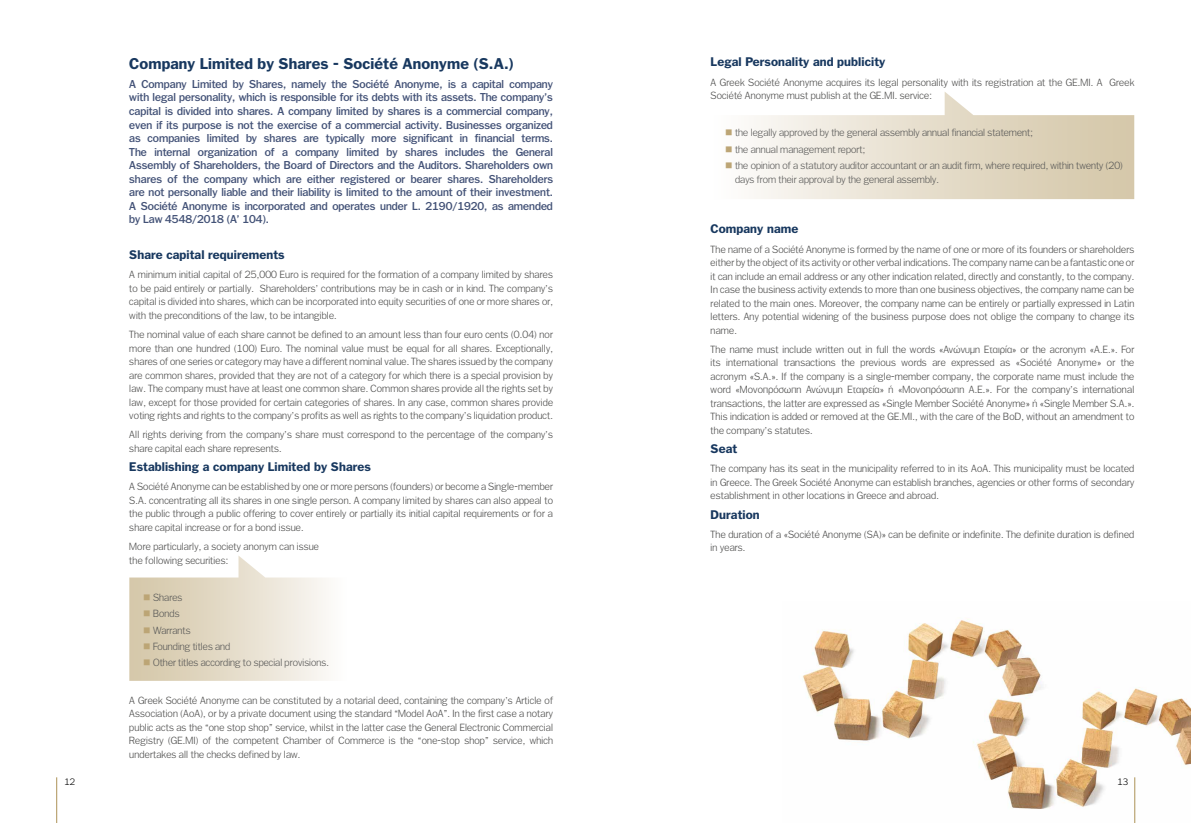
<style>
.page{position:relative;width:1191px;height:823px;background:#fff}
.page>*{position:absolute;margin:0;border:0;box-sizing:border-box;transform-origin:0 0}
.t1{font:700 15px "PF Franklin Gothic";letter-spacing:.01em;color:#18385f}
.t2{font:700 12px "PF Franklin Gothic";letter-spacing:.01em;color:#18385f}
.t3{font:11px/13.5px "PF Franklin Gothic Med";color:#435277;text-align:justify}
.t4{font:300 10px/13.5px "PF Franklin Gothic";letter-spacing:.02em;color:#4a4a49;text-align:justify}
.t5{font:300 10px/13.5px "PF Franklin Gothic";letter-spacing:.01em;color:#575756}
.t6{font:300 9px "PF Franklin Gothic";color:#000}
.s1{color:#bca575}
</style>
<div class="page">
<img style="left:802px;top:619px;width:389px;height:203px">
<hr style="left:56px;top:776px;width:1px;height:46px;background:#ac9256">
<hr style="left:1134px;top:776px;width:1px;height:46px;background:#ac9256">
<svg style="left:129px;top:556px;width:198px;height:124px"></svg>
<svg style="left:753px;top:92px;width:381px;height:107px"></svg>
<h1 class="t1" style="left:129px;top:54px;width:386px">Company Limited by Shares - Société Anonyme (S.A.)</h1>
<p class="t3" style="left:129px;top:77px;width:425px">A Company Limited by Shares, namely the Société Anonyme, is a capital company with legal personality, which is responsible for its debts with its assets. The company’s capital is divided into shares. A company limited by shares is a commercial company, even if its purpose is not the exercise of a commercial activity. Businesses organized as companies limited by shares are typically more significant in financial terms.<br>The internal organization of a company limited by shares includes the General Assembly of Shareholders, the Board of Directors and the Auditors. Shareholders own shares of the company which are either registered or bearer shares. Shareholders are not personally liable and their liability is limited to the amount of their investment.<br>A Société Anonyme is incorporated and operates under L. 2190/1920, as amended by Law 4548/2018 (A’ 104).</p>
<p class="t2" style="left:129px;top:247px;width:157px">Share capital requirements</p>
<p class="t4" style="left:129px;top:268px;width:425px">A minimum initial capital of 25,000 Euro is required for the formation of a company limited by shares to be paid entirely or partially. Shareholders’ contributions may be in cash or in kind. The company’s capital is divided into shares, which can be incorporated into equity securities of one or more shares or, with the preconditions of the law, to be intangible.</p>
<p class="t4" style="left:129px;top:327px;width:425px">The nominal value of each share cannot be defined to an amount less than four euro cents (0.04) nor more than one hundred (100) Euro. The nominal value must be equal for all shares. Exceptionally, shares of one series or category may have a different nominal value. The shares issued by the company are common shares, provided that they are not of a category for which there is a special provision by law. The company must have at least one common share. Common shares provide all the rights set by law, except for those provided for certain categories of shares. In any case, common shares provide voting rights and rights to the company’s profits as well as rights to the company’s liquidation product.</p>
<p class="t4" style="left:129px;top:428px;width:425px">All rights deriving from the company’s share must correspond to the percentage of the company’s share capital each share represents.</p>
<p class="t2" style="left:129px;top:459px;width:243px">Establishing a company Limited by Shares</p>
<p class="t4" style="left:129px;top:479px;width:425px">A Société Anonyme can be established by one or more persons (founders) or become a Single-member S.A. concentrating all its shares in one single person. A company limited by shares can also appeal to the public through a public offering to cover entirely or partially its initial capital requirements or for a share capital increase or for a bond issue.</p>
<p class="t4" style="left:129px;top:539px;width:191px">More particularly, a society anonym can issue the following securities:</p>
<p class="t5" style="left:143px;top:590px;width:41px"><span class="s1">■</span> Shares</p>
<p class="t5" style="left:143px;top:606px;width:38px"><span class="s1">■</span> Bonds</p>
<p class="t5" style="left:143px;top:623px;width:49px"><span class="s1">■</span> Warrants</p>
<p class="t5" style="left:143px;top:639px;width:89px"><span class="s1">■</span> Founding titles and</p>
<p class="t5" style="left:143px;top:655px;width:187px"><span class="s1">■</span> Other titles according to special provisions.</p>
<p class="t4" style="left:129px;top:693px;width:425px">A Greek Société Anonyme can be constituted by a notarial deed, containing the company’s Article of Association (AoA), or by a private document using the standard “Model AoA”. In the first case a notary public acts as the “one stop shop” service, whilst in the latter case the General Electronic Commercial Registry (GE.MI) of the competent Chamber of Commerce is the “one-stop shop” service, which undertakes all the checks defined by law.</p>
<p class="t2" style="left:710px;top:55px;width:176px">Legal Personality and publicity</p>
<p class="t4" style="left:710px;top:75px;width:425px">A Greek Société Anonyme acquires its legal personality with its registration at the GE.MI. A Greek<br>Société Anonyme must publish at the GE.MI. service:</p>
<p class="t5" style="left:725px;top:126px;width:309px"><span class="s1">■</span> the legally approved by the general assembly annual financial statement;</p>
<p class="t5" style="left:725px;top:142px;width:142px"><span class="s1">■</span> the annual management report;</p>
<p class="t5" style="left:735px;top:159px;width:389px;text-indent:-10px"><span class="s1">■</span> the opinion of a statutory auditor accountant or an audit firm, where required, within twenty (20) days from their approval by the general assembly.</p>
<p class="t2" style="left:710px;top:222px;width:89px">Company name</p>
<p class="t4" style="left:710px;top:242px;width:425px">The name of a Société Anonyme is formed by the name of one or more of its founders or shareholders either by the object of its activity or other verbal indications. The company name can be a fantastic one or it can include an email address or any other indication related, directly and constantly, to the company.<br>In case the business activity extends to more than one business objectives, the company name can be related to the main ones. Moreover, the company name can be entirely or partially expressed in Latin letters. Any potential widening of the business purpose does not oblige the company to change its name.</p>
<p class="t4" style="left:710px;top:342px;width:425px">The name must include written out in full the words «Ανώνυμη Εταιρία» or the acronym «Α.Ε.». For its international transactions the previous words are expressed as «Société Anonyme» or the acronym «S.A.». If the company is a single-member company, the corporate name must include the word «Μονοπρόσωπη Ανώνυμη Εταιρεία» ή «Μονοπρόσωπη Α.Ε.». For the company’s international transactions, the latter are expressed as «Single Member Société Anonyme» ή «Single Member S.Α.».<br>This indication is added or removed at the GE.MI., with the care of the BoD, without an amendment to the company’s statutes.</p>
<p class="t2" style="left:710px;top:441px;width:28px">Seat</p>
<p class="t4" style="left:710px;top:461px;width:425px">The company has its seat in the municipality referred to in its AoA. This municipality must be located in Greece. The Greek Société Anonyme can establish branches, agencies or other forms of secondary establishment in other locations in Greece and abroad.</p>
<p class="t2" style="left:710px;top:507px;width:51px">Duration</p>
<p class="t4" style="left:710px;top:527px;width:425px">The duration of a «Société Anonyme (SA)» can be definite or indefinite. The definite duration is defined in years.</p>
<p class="t6" style="left:64px;top:775px;width:12px">12</p>
<p class="t6" style="left:1117px;top:775px;width:12px">13</p>
</div>
